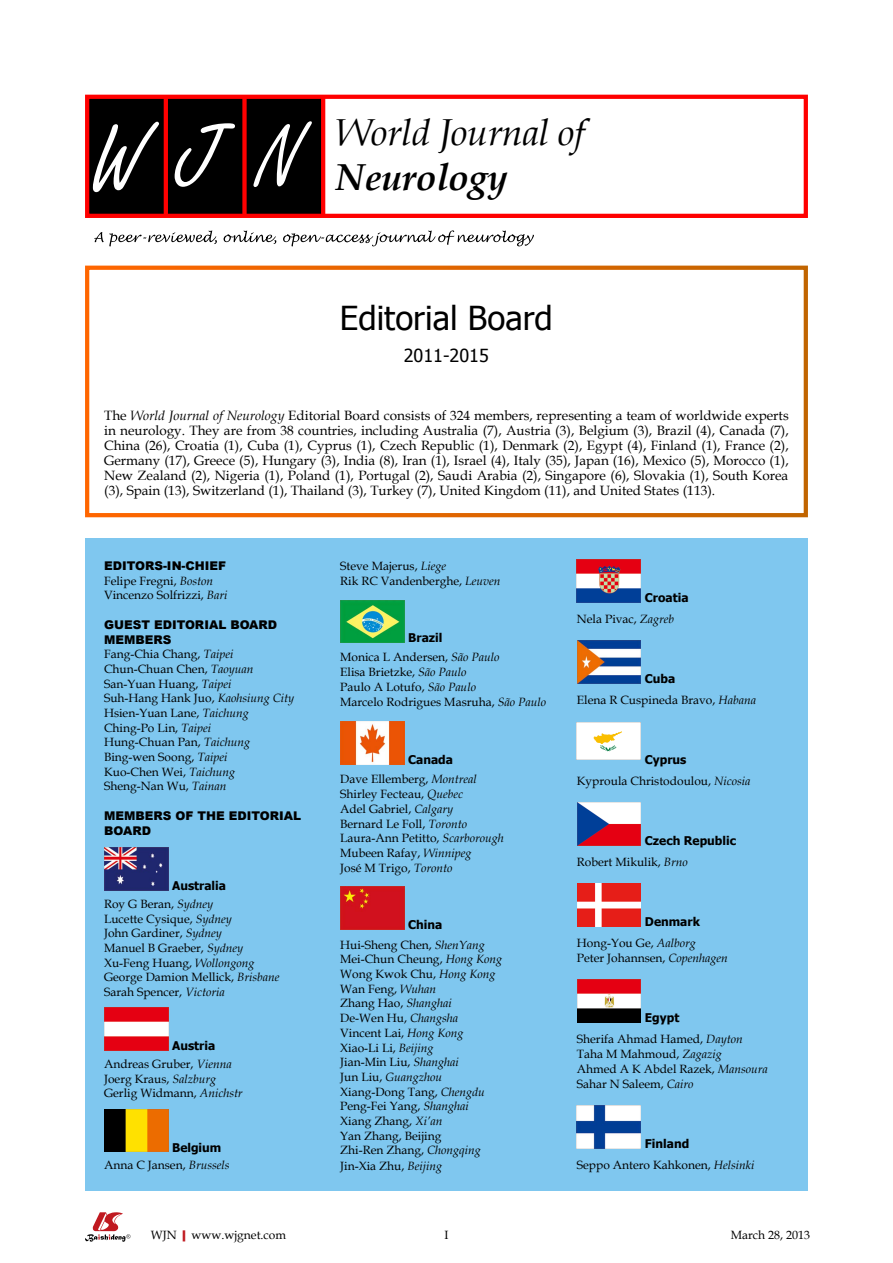
<style>
.page{position:relative;width:893px;height:1263px;background:#fff}
.page>*{position:absolute;margin:0;border:0;box-sizing:border-box;transform-origin:0 0}
.t1{font:97.5px "Freestyle Script";color:#fff}
.t2{font:italic 37.5px "Book Antiqua";letter-spacing:-.01em;color:#000}
.t3{font:italic 700 37.5px "Book Antiqua";letter-spacing:-.01em;color:#000}
.t4{font:33px "Tahoma";color:#000}
.t5{font:18px "Tahoma";color:#000}
.t6{font:13.5px/15px "Book Antiqua";color:#000;text-align:justify}
.t7{font:12px/14.7px "Book Antiqua";color:#000}
.t8{font:900 12px/14.7px "Arial";color:#000}
.s1{font-size:94.5px}
.s2{font-style:italic}
.s3{font-family:"Arial";font-weight:900}
.s4{font-family:"Tahoma";font-weight:700}
.s5{font-weight:700;color:#c01920}
</style>
<div class="page">
<div style="left:87px;top:96px;width:236px;height:121px;background:#000"></div>
<hr style="left:164px;top:96px;width:4px;height:121px;background:#f00">
<div style="left:242px;top:96px;width:5px;height:121px;background:#f00"></div>
<hr style="left:321px;top:96px;width:4px;height:121px;background:#f00">
<div style="left:85px;top:95px;width:723px;height:123px;border:4px solid #f00"></div>
<div style="left:85px;top:538px;width:723px;height:653px;background:#7fc7ef"></div>
<svg style="left:85px;top:1212px;width:45px;height:30px"></svg>
<img style="left:104px;top:848px;width:64px;height:42px">
<img style="left:340px;top:600px;width:64px;height:43px">
<img style="left:340px;top:721px;width:64px;height:43px">
<img style="left:340px;top:887px;width:64px;height:42px">
<img style="left:104px;top:1008px;width:64px;height:42px">
<img style="left:104px;top:1109px;width:64px;height:43px">
<svg style="left:94px;top:230px;width:440px;height:16px"></svg>
<img style="left:577px;top:884px;width:64px;height:42px">
<img style="left:577px;top:560px;width:64px;height:42px">
<img style="left:577px;top:803px;width:64px;height:42px">
<img style="left:577px;top:980px;width:64px;height:42px">
<img style="left:577px;top:641px;width:64px;height:42px">
<img style="left:577px;top:722px;width:64px;height:38px">
<img style="left:577px;top:1106px;width:64px;height:42px">
<p class="t1" style="left:91px;top:106px;width:212px">WJ<span class="s1">N</span></p>
<p class="t2" style="left:336px;top:106px;width:250px">World Journal of</p>
<p class="t3" style="left:336px;top:151px;width:174px">Neurology</p>
<p class="t4" style="left:340px;top:296px;width:214px">Editorial Board</p>
<p class="t5" style="left:404px;top:344px;width:87px">2011-2015</p>
<p class="t6" style="left:104px;top:408px;width:686px">The <span class="s2">World Journal of Neurology</span> Editorial Board consists of 324 members, representing a team of worldwide experts in neurology. They are from 38 countries, including Australia (7), Austria (3), Belgium (3), Brazil (4), Canada (7), China (26), Croatia (1), Cuba (1), Cyprus (1), Czech Republic (1), Denmark (2), Egypt (4), Finland (1), France (2), Germany (17), Greece (5), Hungary (3), India (8), Iran (1), Israel (4), Italy (35), Japan (16), Mexico (5), Morocco (1), New Zealand (2), Nigeria (1), Poland (1), Portugal (2), Saudi Arabia (2), Singapore (6), Slovakia (1), South Korea (3), Spain (13), Switzerland (1), Thailand (3), Turkey (7), United Kingdom (11), and United States (113).</p>
<p class="t7" style="left:104px;top:558px;width:125px"><span class="s3">EDITORS-IN-CHIEF<br></span>Felipe Fregni, <span class="s2">Boston<br></span>Vincenzo Solfrizzi, <span class="s2">Bari</span></p>
<p class="t7" style="left:104px;top:617px;width:191px"><span class="s3">GUEST EDITORIAL BOARD<br>MEMBERS<br></span>Fang-Chia Chang, <span class="s2">Taipei<br></span>Chun-Chuan Chen, <span class="s2">Taoyuan<br></span>San-Yuan Huang, <span class="s2">Taipei<br></span>Suh-Hang Hank Juo, <span class="s2">Kaohsiung City<br></span>Hsien-Yuan Lane, <span class="s2">Taichung<br></span>Ching-Po Lin, <span class="s2">Taipei<br></span>Hung-Chuan Pan, <span class="s2">Taichung<br></span>Bing-wen Soong, <span class="s2">Taipei<br></span>Kuo-Chen Wei, <span class="s2">Taichung<br></span>Sheng-Nan Wu, <span class="s2">Tainan</span></p>
<p class="t8" style="left:104px;top:808px;width:198px">MEMBERS OF THE EDITORIAL<br>BOARD</p>
<p class="t7" style="left:104px;top:877px;width:123px;line-height:17.9px;text-indent:68px"><span class="s4">Australia<br></span>Roy G Beran, <span class="s2">Sydney</span></p>
<p class="t7" style="left:104px;top:911px;width:177px">Lucette Cysique, <span class="s2">Sydney<br></span>John Gardiner, <span class="s2">Sydney<br></span>Manuel B Graeber, <span class="s2">Sydney<br></span>Xu-Feng Huang, <span class="s2">Wollongong<br></span>George Damion Mellick, <span class="s2">Brisbane<br></span>Sarah Spencer, <span class="s2">Victoria</span></p>
<p class="t7" style="left:104px;top:1037px;width:129px;line-height:17.9px;text-indent:68px"><span class="s4">Austria<br></span>Andreas Gruber, <span class="s2">Vienna</span></p>
<p class="t7" style="left:104px;top:1071px;width:140px">Joerg Kraus, <span class="s2">Salzburg<br></span>Gerlig Widmann, <span class="s2">Anichstr</span></p>
<p class="t7" style="left:104px;top:1138px;width:127px;line-height:17.9px;text-indent:68px"><span class="s4">Belgium<br></span>Anna C Jansen, <span class="s2">Brussels</span></p>
<p class="t7" style="left:340px;top:558px;width:162px">Steve Majerus, <span class="s2">Liege<br></span>Rik RC Vandenberghe, <span class="s2">Leuven</span></p>
<p class="t7" style="left:340px;top:628px;width:161px;line-height:19.4px;text-indent:68px"><span class="s4">Brazil<br></span>Monica L Andersen, <span class="s2">São Paulo</span></p>
<p class="t7" style="left:340px;top:665px;width:207px">Elisa Brietzke, <span class="s2">São Paulo<br></span>Paulo A Lotufo, <span class="s2">São Paulo<br></span>Marcelo Rodrigues Masruha, <span class="s2">São Paulo</span></p>
<p class="t7" style="left:340px;top:750px;width:138px;line-height:19.4px;text-indent:68px"><span class="s4">Canada<br></span>Dave Ellemberg, <span class="s2">Montreal</span></p>
<p class="t7" style="left:340px;top:786px;width:165px">Shirley Fecteau, <span class="s2">Quebec<br></span>Adel Gabriel, <span class="s2">Calgary<br></span>Bernard Le Foll, <span class="s2">Toronto<br></span>Laura-Ann Petitto, <span class="s2">Scarborough<br></span>Mubeen Rafay, <span class="s2">Winnipeg<br></span>José M Trigo, <span class="s2">Toronto</span></p>
<p class="t7" style="left:340px;top:915px;width:146px;line-height:19.4px;text-indent:68px"><span class="s4">China<br></span>Hui-Sheng Chen, <span class="s2">ShenYang</span></p>
<p class="t7" style="left:340px;top:951px;width:163px">Mei-Chun Cheung, <span class="s2">Hong Kong<br></span>Wong Kwok Chu, <span class="s2">Hong Kong<br></span>Wan Feng, <span class="s2">Wuhan<br></span>Zhang Hao, <span class="s2">Shanghai<br></span>De-Wen Hu, <span class="s2">Changsha<br></span>Vincent Lai, <span class="s2">Hong Kong<br></span>Xiao-Li Li, <span class="s2">Beijing<br></span>Jian-Min Liu, <span class="s2">Shanghai<br></span>Jun Liu, <span class="s2">Guangzhou<br></span>Xiang-Dong Tang, <span class="s2">Chengdu<br></span>Peng-Fei Yang, <span class="s2">Shanghai<br></span>Xiang Zhang, <span class="s2">Xi’an<br></span>Yan Zhang, Beijing<br>Zhi-Ren Zhang, <span class="s2">Chongqing<br></span>Jin-Xia Zhu, <span class="s2">Beijing</span></p>
<p class="t7" style="left:577px;top:587px;width:113px;line-height:20.9px;text-indent:68px"><span class="s4">Croatia<br></span>Nela Pivac, <span class="s2">Zagreb</span></p>
<p class="t7" style="left:577px;top:668px;width:181px;line-height:20.9px;text-indent:68px"><span class="s4">Cuba<br></span>Elena R Cuspineda Bravo, <span class="s2">Habana</span></p>
<p class="t7" style="left:577px;top:749px;width:175px;line-height:20.9px;text-align:center"><span class="s4">Cyprus<br></span>Kyproula Christodoulou, <span class="s2">Nicosia</span></p>
<p class="t7" style="left:577px;top:830px;width:161px;line-height:20.9px;text-indent:68px"><span class="s4">Czech Republic<br></span>Robert Mikulik, <span class="s2">Brno</span></p>
<p class="t7" style="left:577px;top:911px;width:125px;line-height:20.9px;text-indent:68px"><span class="s4">Denmark<br></span>Hong-You Ge, <span class="s2">Aalborg</span></p>
<p class="t7" style="left:577px;top:950px;width:153px">Peter Johannsen, <span class="s2">Copenhagen</span></p>
<p class="t7" style="left:577px;top:1007px;width:167px;line-height:20.9px;text-align:center"><span class="s4">Egypt<br></span>Sherifa Ahmad Hamed, <span class="s2">Dayton</span></p>
<p class="t7" style="left:577px;top:1046px;width:193px">Taha M Mahmoud, <span class="s2">Zagazig<br></span>Ahmed A K Abdel Razek, <span class="s2">Mansoura<br></span>Sahar N Saleem, <span class="s2">Cairo</span></p>
<p class="t7" style="left:577px;top:1133px;width:179px;line-height:20.9px;text-align:center"><span class="s4">Finland<br></span>Seppo Antero Kahkonen, <span class="s2">Helsinki</span></p>
<p class="t7" style="left:151px;top:1227px;width:137px">WJN<span class="s5">|</span>www.wjgnet.com</p>
<p class="t7" style="left:731px;top:1227px;width:81px">March 28, 2013</p>
<p class="t7" style="left:444px;top:1227px;width:6px">I</p>
</div>
